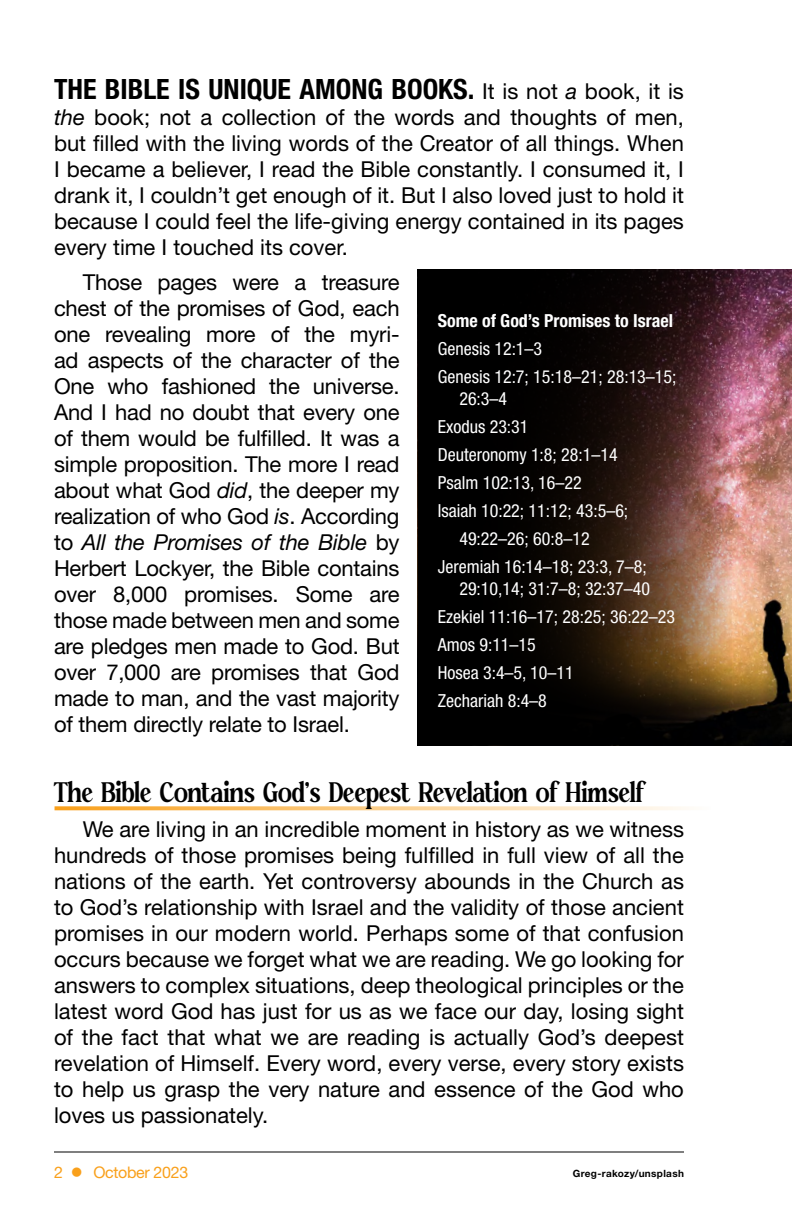
<style>
.page{position:relative;width:792px;height:1224px;background:#fff}
.page>*{position:absolute;margin:0;border:0;box-sizing:border-box;transform-origin:0 0}
.t1{font:700 condensed 28px "Helvetica Neue LT Std";color:#000}
.t2{font:27.6px "Cabolafe";color:#000;scale:.87 1}
.t3{font:22px/26px "Helvetica Neue LT Std";color:#000;text-align:justify}
.t4{font:condensed 18px "Helvetica Neue LT Std";color:#fff}
.t5{font:700 condensed 18px "Helvetica Neue LT Std";color:#fff}
.t6{font:16px "Helvetica Neue LT Std";letter-spacing:-.02em;color:#f9a01b}
.t7{font:700 10px "Helvetica Neue LT Std";letter-spacing:.035em;color:#000}
.s1{font-weight:400;font-stretch:normal;font-size:22px}
.s2{font-weight:400;font-style:italic;font-stretch:normal;font-size:22px}
.s3{font-style:italic}
</style>
<div class="page">
<svg style="left:55px;top:806px;width:631px;height:4px;background:#fbd090"></svg>
<hr style="left:54px;top:1152px;width:630px;height:1px;background:#000">
<img style="left:732px;top:270px;width:60px;height:475px">
<svg style="left:418px;top:270px;width:314px;height:475px;background:#221611"></svg>
<p class="t1" style="left:54px;top:72px;width:631px">THE BIBLE IS UNIQUE AMONG BOOKS. <span class="s1">It is not</span> <span class="s2">a</span> <span class="s1">book, it is</span></p>
<p class="t3" style="left:54px;top:104px;width:632px"><span class="s3">the</span> book; not a collection of the words and thoughts of men, but filled with the living words of the Creator of all things. When I became a believer, I read the Bible constantly. I consumed it, I drank it, I couldn’t get enough of it. But I also loved just to hold it because I could feel the life-giving energy contained in its pages every time I touched its cover.</p>
<p class="t3" style="left:54px;top:269px;width:347px;text-indent:29px">Those pages were a treasure chest of the promises of God, each one revealing more of the myri&shy;ad aspects of the character of the One who fashioned the universe.<br>And I had no doubt that every one of them would be fulfilled. It was a simple proposition. The more I read about what God <span class="s3">did</span>, the deeper my realization of who God <span class="s3">is</span>. According to <span class="s3">All the Promises of the Bible</span> by Herbert Lockyer, the Bible contains over 8,000 promises. Some are those made between men and some are pledges men made to God. But over 7,000 are promises that God made to man, and the vast majority of them directly relate to Israel.</p>
<p class="t5" style="left:438px;top:310px;width:237px">Some of God’s Promises to Israel</p>
<p class="t4" style="left:438px;top:338px;width:106px">Genesis 12:1–3</p>
<p class="t4" style="left:438px;top:366px;width:240px">Genesis 12:7; 15:18–21; 28:13–15;</p>
<p class="t4" style="left:459px;top:388px;width:49px">26:3–4</p>
<p class="t4" style="left:438px;top:416px;width:92px">Exodus 23:31</p>
<p class="t4" style="left:438px;top:444px;width:182px">Deuteronomy 1:8; 28:1–14</p>
<p class="t4" style="left:438px;top:472px;width:146px">Psalm 102:13, 16–22</p>
<p class="t4" style="left:438px;top:500px;width:192px">Isaiah 10:22; 11:12; 43:5–6;</p>
<p class="t4" style="left:459px;top:528px;width:132px">49:22–26; 60:8–12</p>
<p class="t4" style="left:438px;top:556px;width:210px">Jeremiah 16:14–18; 23:3, 7–8;</p>
<p class="t4" style="left:459px;top:578px;width:192px">29:10,14; 31:7–8; 32:37–40</p>
<p class="t4" style="left:438px;top:606px;width:239px">Ezekiel 11:16–17; 28:25; 36:22–23</p>
<p class="t4" style="left:438px;top:634px;width:100px">Amos 9:11–15</p>
<p class="t4" style="left:438px;top:662px;width:138px">Hosea 3:4–5, 10–11</p>
<p class="t4" style="left:438px;top:690px;width:111px">Zechariah 8:4–8</p>
<p class="t2" style="left:54px;top:776px;width:679px">The Bible Contains God’s Deepest Revelation of Himself</p>
<p class="t3" style="left:54px;top:816px;width:632px;text-indent:29px">We are living in an incredible moment in history as we witness hundreds of those promises being fulfilled in full view of all the nations of the earth. Yet controversy abounds in the Church as to God’s relationship with Israel and the validity of those ancient promises in our modern world. Perhaps some of that confusion occurs because we forget what we are reading. We go looking for answers to complex situations, deep theological principles or the latest word God has just for us as we face our day, losing sight of the fact that what we are reading is actually God’s deepest revelation of Himself. Every word, every verse, every story exists to help us grasp the very nature and essence of the God who loves us passionately.</p>
<p class="t6" style="left:54px;top:1162px;width:136px">2 ● October 2023</p>
<p class="t7" style="left:573px;top:1167px;width:113px">Greg-rakozy/unsplash</p>
</div>
